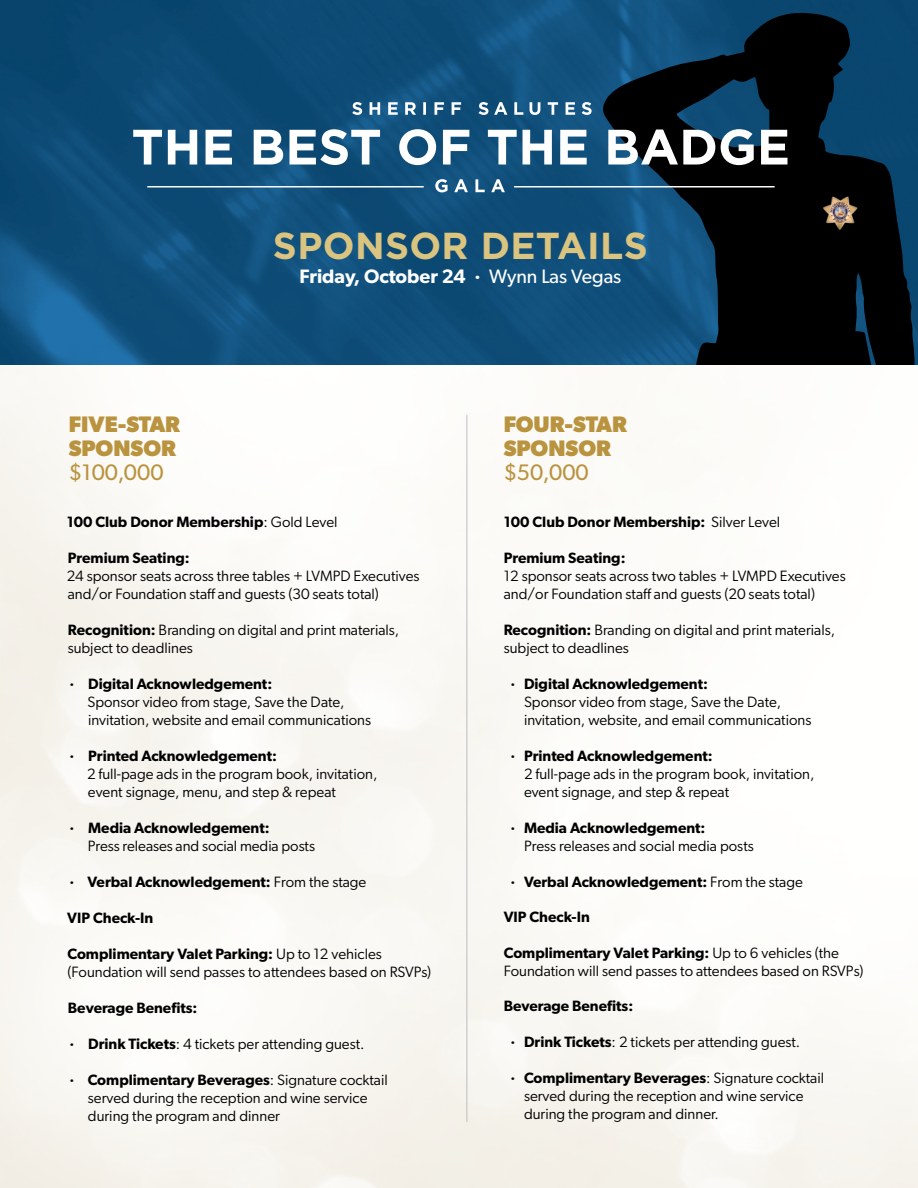
<style>
.page{position:relative;width:918px;height:1188px;background:#fff}
.page>*{position:absolute;margin:0;border:0;box-sizing:border-box;transform-origin:0 0}
.t1{font:700 37.5px "Gotham";letter-spacing:.01em;color:#dbc480}
.t2{font:700 22.5px/24px "Gibson";color:#b9933d}
.t3{font:22.5px "Gibson";color:#b9933d}
.t4{font:600 19.5px "Gibson";color:#fff}
.t5{font:15px/18px "Gibson";color:#000}
.t6{font:600 15px "Gibson";color:#000}
.s1{font-weight:400}
.s2{font-weight:600}
</style>
<div class="page">
<img style="left:0;top:364px;width:918px;height:824px">
<img style="left:0;top:0;width:918px;height:364px">
<svg style="left:601px;top:13px;width:314px;height:351px;background:#072438"></svg>
<img style="left:821px;top:195px;width:37px;height:37px">
<hr style="left:467px;top:415px;width:1px;height:707px;background:#bbbdc0">
<hr style="left:514px;top:186px;width:261px;height:2px;background:#fff">
<hr style="left:147px;top:186px;width:277px;height:2px;background:#fff">
<svg style="left:435px;top:179px;width:70px;height:13px"></svg>
<svg style="left:352px;top:102px;width:240px;height:13px"></svg>
<svg style="left:133px;top:129px;width:655px;height:36px"></svg>
<h1 class="t1" style="left:273px;top:229px;width:376px">SPONSOR DETAILS</h1>
<h3 class="t4" style="left:299px;top:267px;width:324px">Friday, October 24 · <span class="s1">Wynn Las Vegas</span></h3>
<h2 class="t2" style="left:69px;top:412px;width:113px">FIVE-STAR<br>SPONSOR</h2>
<h2 class="t3" style="left:69px;top:462px;width:96px">$100,000</h2>
<p class="t6" style="left:67px;top:515px;width:272px">100 Club Donor Membership<span class="s1">: Gold Level</span></p>
<p class="t6" style="left:68px;top:551px;width:123px">Premium Seating:</p>
<p class="t5" style="left:67px;top:567px;width:354px">24 sponsor seats across three tables + LVMPD Executives and/or Foundation staff and guests (30 seats total)</p>
<p class="t5" style="left:68px;top:621px;width:333px"><span class="s2">Recognition:</span> Branding on digital and print materials, subject to deadlines</p>
<p class="t6" style="left:69px;top:677px;width:205px">· Digital Acknowledgement:</p>
<p class="t5" style="left:87px;top:693px;width:285px">Sponsor video from stage, Save the Date, invitation, website and email communications</p>
<p class="t6" style="left:69px;top:749px;width:210px">· Printed Acknowledgement:</p>
<p class="t5" style="left:87px;top:765px;width:292px">2 full-page ads in the program book, invitation, event signage, menu, and step &amp; repeat</p>
<p class="t6" style="left:69px;top:821px;width:203px">· Media Acknowledgement:</p>
<p class="t5" style="left:88px;top:837px;width:229px">Press releases and social media posts</p>
<p class="t6" style="left:69px;top:875px;width:299px">· Verbal Acknowledgement: <span class="s1">From the stage</span></p>
<p class="t6" style="left:67px;top:911px;width:88px">VIP Check-In</p>
<p class="t5" style="left:67px;top:945px;width:365px"><span class="s2">Complimentary Valet Parking:</span> Up to 12 vehicles (Foundation will send passes to attendees based on RSVPs)</p>
<p class="t6" style="left:68px;top:1001px;width:131px">Beverage Benefits:</p>
<p class="t5" style="left:69px;top:1035px;width:297px"><span class="s2">· Drink Tickets</span>: 4 tickets per attending guest.</p>
<p class="t5" style="left:88px;top:1071px;width:301px;text-indent:-19px"><span class="s2">· Complimentary Beverages</span>: Signature cocktail served during the reception and wine service during the program and dinner</p>
<h2 class="t2" style="left:504px;top:412px;width:125px">FOUR-STAR<br>SPONSOR</h2>
<h2 class="t3" style="left:504px;top:462px;width:86px">$50,000</h2>
<p class="t6" style="left:504px;top:515px;width:278px">100 Club Donor Membership: <span class="s1">Silver Level</span></p>
<p class="t6" style="left:504px;top:551px;width:123px">Premium Seating:</p>
<p class="t5" style="left:504px;top:567px;width:344px">12 sponsor seats across two tables + LVMPD Executives and/or Foundation staff and guests (20 seats total)</p>
<p class="t5" style="left:504px;top:621px;width:333px"><span class="s2">Recognition:</span> Branding on digital and print materials, subject to deadlines</p>
<p class="t6" style="left:510px;top:677px;width:200px">· Digital Acknowledgement:</p>
<p class="t5" style="left:524px;top:693px;width:289px">Sponsor video from stage, Save the Date, invitation, website, and email communications</p>
<p class="t6" style="left:510px;top:749px;width:204px">· Printed Acknowledgement:</p>
<p class="t5" style="left:524px;top:765px;width:292px">2 full-page ads in the program book, invitation, event signage, and step &amp; repeat</p>
<p class="t6" style="left:510px;top:821px;width:197px">· Media Acknowledgement:</p>
<p class="t5" style="left:524px;top:837px;width:231px">Press releases and social media posts</p>
<p class="t6" style="left:510px;top:875px;width:294px">· Verbal Acknowledgement: <span class="s1">From the stage</span></p>
<p class="t6" style="left:504px;top:910px;width:88px">VIP Check-In</p>
<p class="t5" style="left:504px;top:944px;width:361px"><span class="s2">Complimentary Valet Parking:</span> Up to 6 vehicles (the<br>Foundation will send passes to attendees based on RSVPs)</p>
<p class="t6" style="left:504px;top:999px;width:131px">Beverage Benefits:</p>
<p class="t5" style="left:510px;top:1033px;width:292px"><span class="s2">· Drink Tickets</span>: 2 tickets per attending guest.</p>
<p class="t5" style="left:524px;top:1069px;width:302px;text-indent:-14px"><span class="s2">· Complimentary Beverages</span>: Signature cocktail served during the reception and wine service during the program and dinner.</p>
</div>
